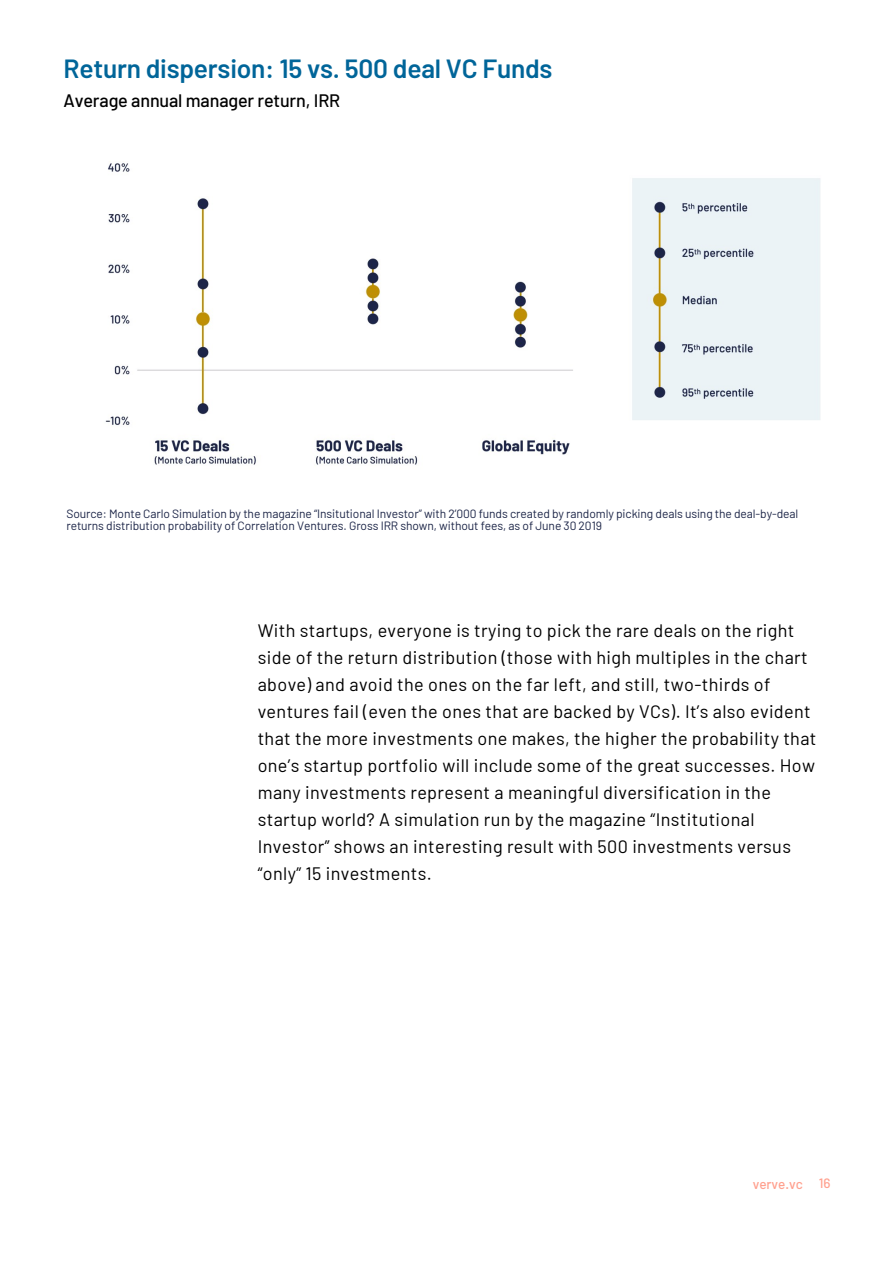
<style>
.page{position:relative;width:894px;height:1264px;background:#fff}
.page>*{position:absolute;margin:0;border:0;box-sizing:border-box;transform-origin:0 0}
.t1{font:600 26.25px "Barlow";letter-spacing:-.01em;color:#006599}
.t2{font:18px/27px "Barlow";letter-spacing:.02em;color:#000}
.t3{font:500 18px "Barlow";letter-spacing:-.01em;color:#000}
.t4{font:500 13.5px "Barlow";color:#ffa18f}
.t5{font:12px/12px "Barlow";letter-spacing:-.01em;color:#1d2648}
</style>
<div class="page">
<img style="left:105px;top:163px;width:716px;height:302px">
<h1 class="t1" style="left:64px;top:52px;width:490px">Return dispersion: 15 vs. 500 deal VC Funds</h1>
<p class="t3" style="left:64px;top:89px;width:278px">Average annual manager return, IRR</p>
<p class="t5" style="left:66px;top:507px;width:733px">Source: Monte Carlo Simulation by the magazine “Insitutional Investor” with 2’000 funds created by randomly picking deals using the deal-by-deal returns distribution probability of Correlation Ventures. Gross IRR shown, without fees, as of June 30 2019</p>
<p class="t2" style="left:258px;top:616px;width:560px">With startups, everyone is trying to pick the rare deals on the right side of the return distribution (those with high multiples in the chart above) and avoid the ones on the far left, and still, two-thirds of ventures fail (even the ones that are backed by VCs). It’s also evident that the more investments one makes, the higher the probability that one’s startup portfolio will include some of the great successes. How many investments represent a meaningful diversification in the startup world? A simulation run by the magazine “Institutional Investor” shows an interesting result with 500 investments versus “only” 15 investments.</p>
<p class="t4" style="left:752px;top:1175px;width:79px">verve.vc 16</p>
</div>
